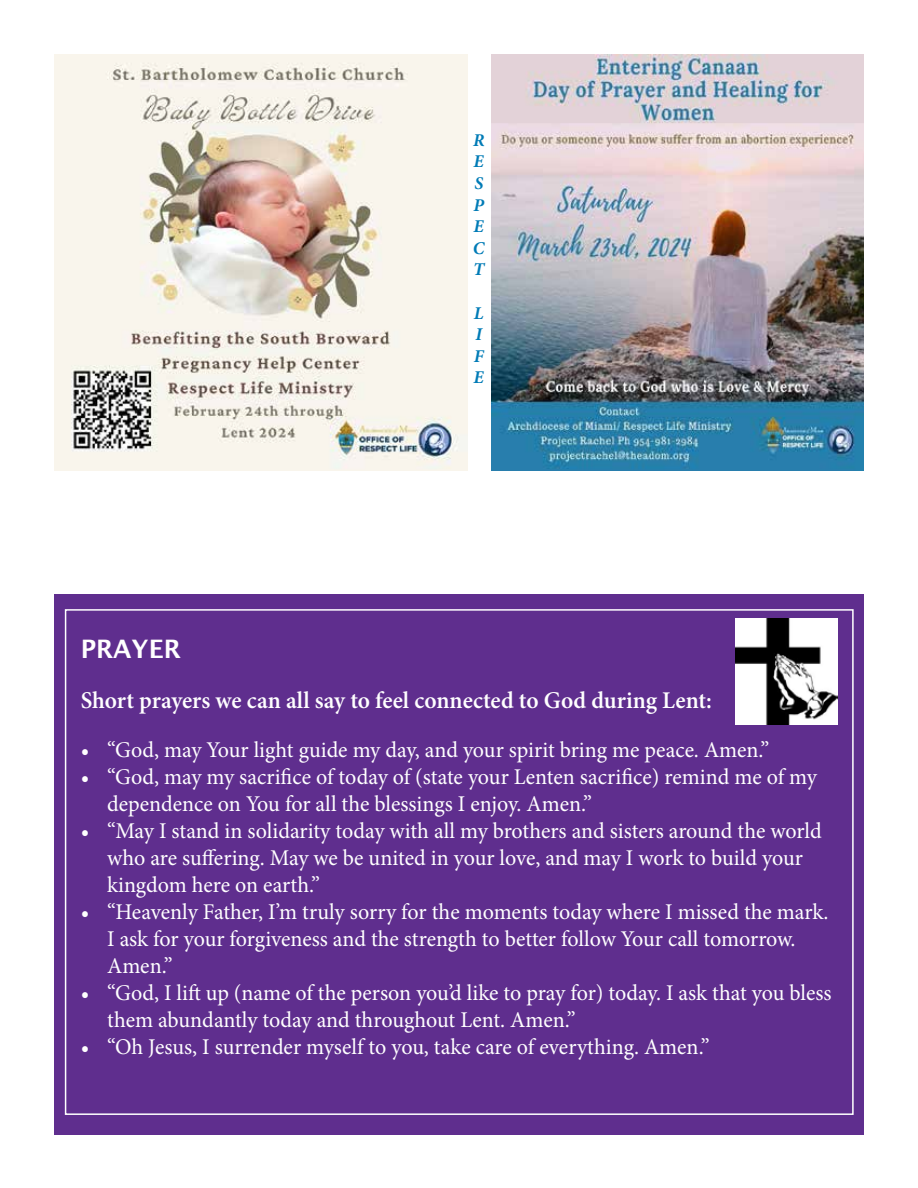
<style>
.page{position:relative;width:918px;height:1188px;background:#fff}
.page>*{position:absolute;margin:0;border:0;box-sizing:border-box;transform-origin:0 0}
.t1{font:700 25.5px "Lucida Grande";color:#fff}
.t2{font:600 24px "Minion Pro";color:#fff}
.t3{font:22.5px/27px "Minion Pro";letter-spacing:-.005em;color:#fff}
.t4{font:italic 700 18px/21.6px "Minion Pro";color:#007bb6;text-align:justify}
</style>
<div class="page">
<div style="left:54px;top:594px;width:810px;height:541px;background:#5f2e8e"></div>
<img style="left:54px;top:55px;width:414px;height:416px">
<img style="left:492px;top:55px;width:372px;height:416px">
<img style="left:736px;top:619px;width:102px;height:105px">
<p class="t4" style="left:473px;top:129px;width:13px">R E S P E C T</p>
<p class="t4" style="left:474px;top:302px;width:12px">L I F E</p>
<p class="t1" style="left:81px;top:628px;width:102px">PRAYER</p>
<p class="t2" style="left:81px;top:684px;width:633px">Short prayers we can all say to feel connected to God during Lent:</p>
<p class="t3" style="left:81px;top:736px;width:690px">• “God, may Your light guide my day, and your spirit bring me peace. Amen.”</p>
<p class="t3" style="left:107px;top:763px;width:711px;text-indent:-26px">• “God, may my sacrifice of today of (state your Lenten sacrifice) remind me of my dependence on You for all the blessings I enjoy. Amen.”</p>
<p class="t3" style="left:107px;top:817px;width:716px;text-indent:-26px">• “May I stand in solidarity today with all my brothers and sisters around the world who are suffering. May we be united in your love, and may I work to build your kingdom here on earth.”</p>
<p class="t3" style="left:107px;top:898px;width:723px;text-indent:-26px">• “Heavenly Father, I’m truly sorry for the moments today where I missed the mark.<br>I ask for your forgiveness and the strength to better follow Your call tomorrow.<br>Amen.”</p>
<p class="t3" style="left:107px;top:979px;width:726px;text-indent:-26px">• “God, I lift up (name of the person you’d like to pray for) today. I ask that you bless them abundantly today and throughout Lent. Amen.”</p>
<p class="t3" style="left:81px;top:1033px;width:630px">• “Oh Jesus, I surrender myself to you, take care of everything. Amen.”</p>
</div>
